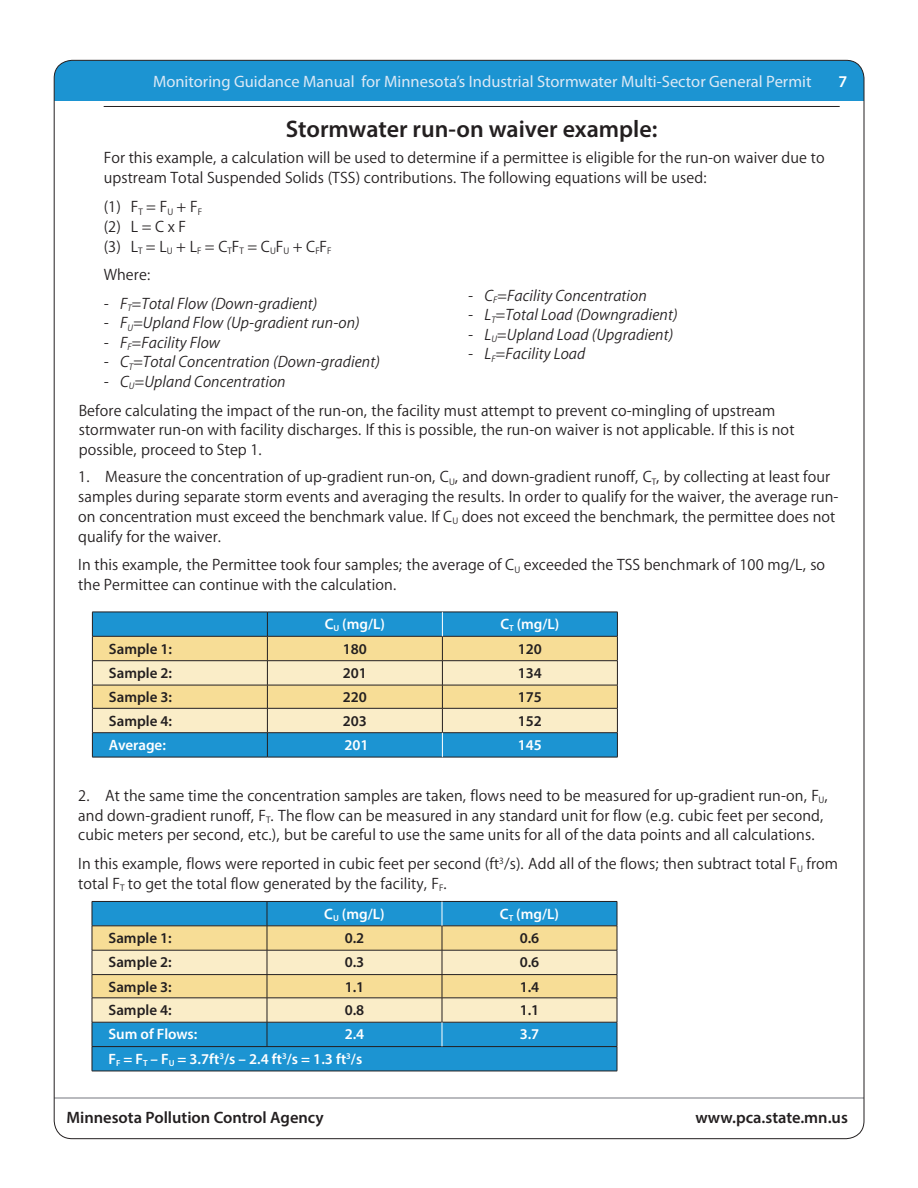
<style>
.page{position:relative;width:918px;height:1188px;background:#fff}
.page>*{position:absolute;margin:0;border:0;box-sizing:border-box;transform-origin:0 0}
.Chapter_1_line_above{font:600 24px "Myriad Pro";color:#231f20}
.Paragraph_Style_1_On{font:16.5px/19.8px "Myriad PCA Text";color:#231f20}
.Body_Copy{font:16.5px/19.8px "Myriad PCA Text";color:#231f20}
.Myriad_PCA_1Italic_1{font:italic 16.5px "Myriad PCA Text";color:#231f20}
.t1{font:16.5px "Myriad Pro";color:#dce9f6}
.t2{font:600 16.5px "Myriad Pro";color:#231f20}
.t3{font:600 16.5px "Myriad Pro";color:#fff}
.small_chart_row_head{font:600 15px "Myriad Pro";color:#231f20}
.small_chart_row_head-2{font:600 15px "Myriad Pro";color:#fff}
.Small_chart_title_12{font:600 15px "Myriad Pro";color:#fff}
</style>
<div class="page">
<hr style="left:54px;top:1098px;width:810px;height:1px;background:#74777f">
<div style="left:54px;top:60px;width:810px;height:40px;background:#1c94d2"></div>
<hr style="left:267px;top:901px;width:175px;height:1px;background:#231f20">
<hr style="left:442px;top:901px;width:175px;height:1px;background:#231f20">
<hr style="left:92px;top:1071px;width:175px;height:1px;background:#231f20">
<hr style="left:267px;top:1071px;width:175px;height:1px;background:#231f20">
<hr style="left:442px;top:1071px;width:175px;height:1px;background:#231f20">
<hr style="left:92px;top:901px;width:175px;height:1px;background:#231f20">
<svg style="left:92px;top:902px;width:526px;height:169px;background:#94bab7"></svg>
<hr style="left:92px;top:757px;width:175px;height:1px;background:#231f20">
<hr style="left:267px;top:757px;width:175px;height:1px;background:#231f20">
<hr style="left:442px;top:757px;width:176px;height:1px;background:#231f20">
<svg style="left:92px;top:612px;width:526px;height:145px;background:#a7c1b3"></svg>
<hr style="left:104px;top:106px;width:736px;height:1px;background:#231f20">
<p class="t1" style="left:153px;top:71px;width:660px">Monitoring Guidance Manual for Minnesota’s Industrial Stormwater Multi-Sector General Permit</p>
<p class="t3" style="left:839px;top:70px;width:10px">7</p>
<p class="Chapter_1_line_above" style="left:286px;top:114px;width:373px">Stormwater run-on waiver example:</p>
<p class="Body_Copy" style="left:104px;top:149px;width:723px">For this example, a calculation will be used to determine if a permittee is eligible for the run-on waiver due to upstream Total Suspended Solids (TSS) contributions. The following equations will be used:</p>
<p class="Body_Copy" style="left:104px;top:197px;width:230px">(1) F<sub>T</sub> = F<sub>U</sub> + F<sub>F<br></sub>(2) L = C x F<br>(3) L<sub>T</sub> = L<sub>U</sub> + L<sub>F</sub> = C<sub>T</sub>F<sub>T</sub> = C<sub>U</sub>F<sub>U</sub> + C<sub>F</sub>F<sub>F</sub></p>
<p class="Body_Copy" style="left:104px;top:266px;width:48px">Where:</p>
<p class="Myriad_PCA_1Italic_1" style="left:104px;top:295px;width:215px">- F<sub>T</sub>=Total Flow (Down-gradient)</p>
<p class="Myriad_PCA_1Italic_1" style="left:104px;top:315px;width:258px">- F<sub>U</sub>=Upland Flow (Up-gradient run-on)</p>
<p class="Myriad_PCA_1Italic_1" style="left:104px;top:334px;width:118px">- F<sub>F</sub>=Facility Flow</p>
<p class="Myriad_PCA_1Italic_1" style="left:104px;top:354px;width:278px">- C<sub>T</sub>=Total Concentration (Down-gradient)</p>
<p class="Myriad_PCA_1Italic_1" style="left:104px;top:373px;width:184px">- C<sub>U</sub>=Upland Concentration</p>
<p class="Myriad_PCA_1Italic_1" style="left:468px;top:287px;width:181px">- C<sub>F</sub>=Facility Concentration</p>
<p class="Myriad_PCA_1Italic_1" style="left:468px;top:306px;width:211px">- L<sub>T</sub>=Total Load (Downgradient)</p>
<p class="Myriad_PCA_1Italic_1" style="left:468px;top:326px;width:207px">- L<sub>U</sub>=Upland Load (Upgradient)</p>
<p class="Myriad_PCA_1Italic_1" style="left:468px;top:345px;width:119px">- L<sub>F</sub>=Facility Load</p>
<p class="Body_Copy" style="left:79px;top:401px;width:717px">Before calculating the impact of the run-on, the facility must attempt to prevent co-mingling of upstream stormwater run-on with facility discharges. If this is possible, the run-on waiver is not applicable. If this is not possible, proceed to Step 1.</p>
<p class="Paragraph_Style_1_On" style="left:78px;top:468px;width:762px">1. Measure the concentration of up-gradient run-on, C<sub>U</sub>, and down-gradient runoff, C<sub>T</sub>, by collecting at least four samples during separate storm events and averaging the results. In order to qualify for the waiver, the average run&shy;on concentration must exceed the benchmark value. If C<sub>U</sub> does not exceed the benchmark, the permittee does not qualify for the waiver.</p>
<p class="Paragraph_Style_1_On" style="left:78px;top:556px;width:749px">In this example, the Permittee took four samples; the average of C<sub>U</sub> exceeded the TSS benchmark of 100 mg/L, so the Permittee can continue with the calculation.</p>
<p class="Small_chart_title_12" style="left:325px;top:615px;width:62px">C<sub>U</sub> (mg/L)</p>
<p class="Small_chart_title_12" style="left:500px;top:615px;width:61px">C<sub>T</sub> (mg/L)</p>
<p class="small_chart_row_head" style="left:109px;top:639px;width:65px">Sample 1:</p>
<p class="small_chart_row_head" style="left:343px;top:639px;width:26px">180</p>
<p class="small_chart_row_head" style="left:518px;top:639px;width:26px">120</p>
<p class="small_chart_row_head" style="left:109px;top:663px;width:65px">Sample 2:</p>
<p class="small_chart_row_head" style="left:343px;top:663px;width:26px">201</p>
<p class="small_chart_row_head" style="left:518px;top:663px;width:26px">134</p>
<p class="small_chart_row_head" style="left:109px;top:688px;width:65px">Sample 3:</p>
<p class="small_chart_row_head" style="left:343px;top:688px;width:26px">220</p>
<p class="small_chart_row_head" style="left:518px;top:688px;width:26px">175</p>
<p class="small_chart_row_head" style="left:109px;top:711px;width:65px">Sample 4:</p>
<p class="small_chart_row_head" style="left:343px;top:711px;width:26px">203</p>
<p class="small_chart_row_head" style="left:518px;top:711px;width:26px">152</p>
<p class="small_chart_row_head-2" style="left:109px;top:735px;width:58px">Average:</p>
<p class="small_chart_row_head-2" style="left:344px;top:735px;width:26px">201</p>
<p class="small_chart_row_head-2" style="left:518px;top:735px;width:26px">145</p>
<p class="Paragraph_Style_1_On" style="left:78px;top:786px;width:751px">2. At the same time the concentration samples are taken, flows need to be measured for up-gradient run-on, F<sub>U</sub>, and down-gradient runoff, F<sub>T</sub>. The flow can be measured in any standard unit for flow (e.g. cubic feet per second, cubic meters per second, etc.), but be careful to use the same units for all of the data points and all calculations.</p>
<p class="Paragraph_Style_1_On" style="left:78px;top:855px;width:761px">In this example, flows were reported in cubic feet per second (ft<sup>3</sup>/s). Add all of the flows; then subtract total F<sub>U</sub> from total F<sub>T</sub> to get the total flow generated by the facility, F<sub>F</sub>.</p>
<p class="small_chart_row_head-2" style="left:324px;top:904px;width:62px">C<sub>U</sub> (mg/L)</p>
<p class="small_chart_row_head-2" style="left:500px;top:904px;width:61px">C<sub>T</sub> (mg/L)</p>
<p class="small_chart_row_head" style="left:108px;top:929px;width:65px">Sample 1:</p>
<p class="small_chart_row_head" style="left:345px;top:929px;width:21px">0.2</p>
<p class="small_chart_row_head" style="left:520px;top:929px;width:21px">0.6</p>
<p class="small_chart_row_head" style="left:108px;top:953px;width:65px">Sample 2:</p>
<p class="small_chart_row_head" style="left:345px;top:953px;width:21px">0.3</p>
<p class="small_chart_row_head" style="left:520px;top:953px;width:21px">0.6</p>
<p class="small_chart_row_head" style="left:108px;top:977px;width:65px">Sample 3:</p>
<p class="small_chart_row_head" style="left:345px;top:977px;width:21px">1.1</p>
<p class="small_chart_row_head" style="left:520px;top:977px;width:21px">1.4</p>
<p class="small_chart_row_head" style="left:108px;top:1001px;width:65px">Sample 4:</p>
<p class="small_chart_row_head" style="left:345px;top:1001px;width:21px">0.8</p>
<p class="small_chart_row_head" style="left:520px;top:1001px;width:21px">1.1</p>
<p class="small_chart_row_head-2" style="left:108px;top:1025px;width:90px">Sum of Flows:</p>
<p class="small_chart_row_head-2" style="left:345px;top:1025px;width:21px">2.4</p>
<p class="small_chart_row_head-2" style="left:520px;top:1025px;width:21px">3.7</p>
<p class="small_chart_row_head-2" style="left:108px;top:1049px;width:255px">F<sub>F</sub> = F<sub>T</sub> – F<sub>U</sub> = 3.7ft<sup>3</sup>/s – 2.4 ft<sup>3</sup>/s = 1.3 ft<sup>3</sup>/s</p>
<p class="t2" style="left:66px;top:1107px;width:259px">Minnesota Pollution Control Agency</p>
<p class="t2" style="left:695px;top:1107px;width:154px">www.pca.state.mn.us</p>
</div>
